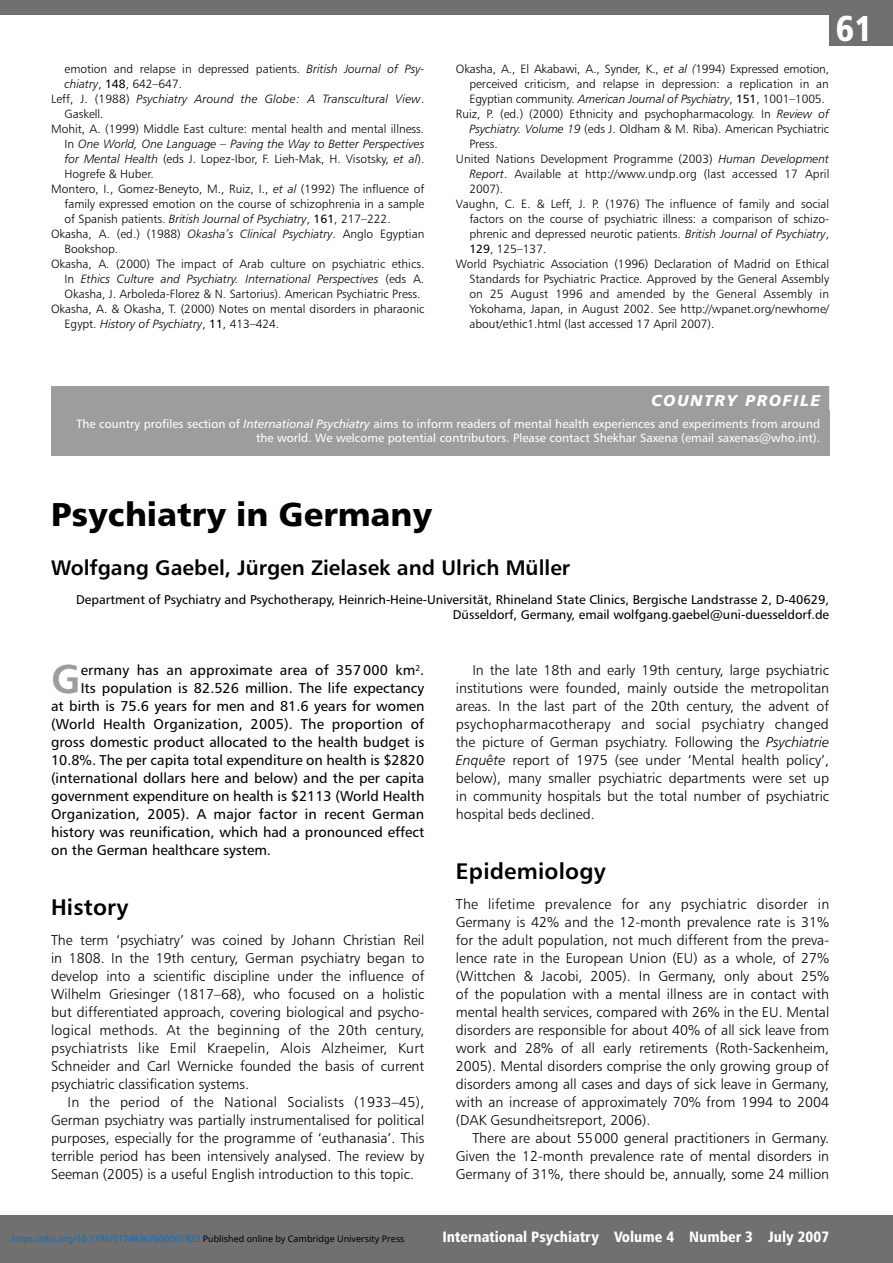
<style>
.page{position:relative;width:893px;height:1263px;background:#fff}
.page>*{position:absolute;margin:0;border:0;box-sizing:border-box;transform-origin:0 0}
.t1{font:40.2px "Humanist 777 BT Bold B";color:#9b9d9e}
.t2{font:36px "Humanist 777 BT Black Condensed B";color:#fff}
.t3{font:33px "Humanist 777 BT Black B";color:#000}
.t4{font:22.5px "Humanist 777 BT Bold B";letter-spacing:.01em;color:#000}
.t5{font:21px "Humanist 777 BT Bold B";color:#000}
.t6{font:15.75px "Humanist 777 BT Black Italic B";letter-spacing:.1em;color:#fff}
.t7{font:15px "Humanist 777 BT Black Condensed B";color:#fff}
.t8{font:14.25px/18px "Humanist 777 BT Light B";color:#000;text-align:justify}
.t9{font:14.25px "Humanist 777 BT Roman B";color:#000}
.t10{font:12.75px/15px "Humanist 777 BT Roman B";color:#000;text-align:right}
.t11{font:12px/15px "Humanist 777 BT Light B";color:#000}
.t12{font:12px "Humanist 777 BT Light Italic B";color:#000}
.t13{font:12px/13.5px "Humanist 777 BT Roman B";color:#fff;text-align:right}
.t14{font:9px "Noto Sans";color:#0172cf}
.s1{font-family:"Humanist 777 BT Light Italic B"}
.s2{font-family:"Humanist 777 BT Roman B"}
.s3{font-family:"Humanist 777 BT Light B"}
.s4{font-family:"Humanist 777 BT Italic B"}
.s5{color:#000}
</style>
<div class="page">
<div style="left:0;top:1215px;width:893px;height:48px;background:#6e7071"></div>
<div style="left:829px;top:0;width:64px;height:46px;background:#6e7071"></div>
<div style="left:0;top:0;width:893px;height:15px;background:#6e7071"></div>
<div style="left:51px;top:386px;width:778px;height:30px;background:#9b9d9e"></div>
<div style="left:51px;top:410px;width:778px;height:45px;background:#9b9d9e"></div>
<p class="t11" style="left:65px;top:61px;width:360px">emotion and relapse in depressed patients. <span class="s1">British Journal of Psy&shy;chiatry</span>, <span class="s2">148</span>, 642–647.</p>
<p class="t12" style="left:51px;top:91px;width:375px"><span class="s3">Leff, J. (1988)</span> Psychiatry Around the Globe: A Transcultural View<span class="s3">.</span></p>
<p class="t11" style="left:51px;top:106px;width:375px;text-indent:14px">Gaskell.<br>Mohit, A. (1999) Middle East culture: mental health and mental illness.</p>
<p class="t12" style="left:65px;top:136px;width:361px"><span class="s3">In</span> One World, One Language – Paving the Way to Better Perspectives</p>
<p class="t11" style="left:65px;top:151px;width:361px"><span class="s1">for Mental Health</span> (eds J. Lopez-Ibor, F. Lieh-Mak, H. Visotsky, <span class="s1">et al</span>).</p>
<p class="t11" style="left:65px;top:166px;width:91px">Hogrefe &amp; Huber.</p>
<p class="t11" style="left:51px;top:181px;width:375px">Montero, I., Gomez-Beneyto, M., Ruiz, I., <span class="s1">et al</span> (1992) The influence of</p>
<p class="t11" style="left:65px;top:196px;width:361px">family expressed emotion on the course of schizophrenia in a sample</p>
<p class="t11" style="left:65px;top:211px;width:328px">of Spanish patients. <span class="s1">British Journal of Psychiatry</span>, <span class="s2">161</span>, 217–222.</p>
<p class="t11" style="left:51px;top:226px;width:375px">Okasha, A. (ed.) (1988) <span class="s1">Okasha’s Clinical Psychiatry</span>. Anglo Egyptian</p>
<p class="t11" style="left:65px;top:241px;width:55px">Bookshop.</p>
<p class="t11" style="left:51px;top:256px;width:375px">Okasha, A. (2000) The impact of Arab culture on psychiatric ethics.</p>
<p class="t12" style="left:65px;top:271px;width:361px"><span class="s3">In</span> Ethics Culture and Psychiatry. International Perspectives <span class="s3">(eds A.</span></p>
<p class="t11" style="left:51px;top:286px;width:375px;text-indent:14px">Okasha, J. Arboleda-Florez &amp; N. Sartorius). American Psychiatric Press.<br>Okasha, A. &amp; Okasha, T. (2000) Notes on mental disorders in pharaonic</p>
<p class="t12" style="left:65px;top:316px;width:216px"><span class="s3">Egypt.</span> History of Psychiatry<span class="s3">,</span> <span class="s2">11</span><span class="s3">, 413–424.</span></p>
<h2 class="t2" style="left:836px;top:6px;width:39px">61</h2>
<p class="t11" style="left:456px;top:61px;width:375px">Okasha, A., El Akabawi, A., Synder, K., <span class="s1">et al (</span>1994) Expressed emotion,</p>
<p class="t11" style="left:469px;top:76px;width:361px">perceived criticism, and relapse in depression: a replication in an</p>
<p class="t11" style="left:469px;top:91px;width:357px">Egyptian community. <span class="s1">American Journal of Psychiatry</span>, <span class="s2">151</span>, 1001–1005.</p>
<p class="t11" style="left:456px;top:106px;width:375px">Ruiz, P. (ed.) (2000) Ethnicity and psychopharmacology. In <span class="s1">Review of</span></p>
<p class="t11" style="left:469px;top:121px;width:361px"><span class="s1">Psychiatry. Volume 19</span> (eds J. Oldham &amp; M. Riba). American Psychiatric</p>
<p class="t11" style="left:469px;top:136px;width:30px">Press.</p>
<p class="t11" style="left:456px;top:151px;width:375px">United Nations Development Programme (2003) <span class="s1">Human Development</span></p>
<p class="t11" style="left:469px;top:166px;width:362px"><span class="s1">Report</span>. Available at http://www.undp.org (last accessed 17 April</p>
<p class="t11" style="left:469px;top:181px;width:35px">2007).</p>
<p class="t11" style="left:456px;top:196px;width:375px">Vaughn, C. E. &amp; Leff, J. P. (1976) The influence of family and social</p>
<p class="t11" style="left:469px;top:211px;width:361px">factors on the course of psychiatric illness: a comparison of schizo-</p>
<p class="t11" style="left:469px;top:226px;width:361px">phrenic and depressed neurotic patients. <span class="s1">British Journal of Psychiatry</span>,</p>
<p class="t11" style="left:469px;top:241px;width:79px"><span class="s2">129</span>, 125–137.</p>
<p class="t11" style="left:456px;top:256px;width:375px">World Psychiatric Association (1996) Declaration of Madrid on Ethical</p>
<p class="t11" style="left:469px;top:271px;width:361px">Standards for Psychiatric Practice. Approved by the General Assembly</p>
<p class="t11" style="left:469px;top:286px;width:361px">on 25 August 1996 and amended by the General Assembly in</p>
<p class="t11" style="left:469px;top:301px;width:361px">Yokohama, Japan, in August 2002. See http://wpanet.org/newhome/</p>
<p class="t11" style="left:469px;top:316px;width:247px">about/ethic1.html (last accessed 17 April 2007).</p>
<p class="t6" style="left:652px;top:390px;width:170px">COUNTRY PROFILE</p>
<p class="t13" style="left:76px;top:417px;width:745px">The country profiles section of <span class="s4">International Psychiatry</span> aims to inform readers of mental health experiences and experiments from around the world. We welcome potential contributors. Please contact Shekhar Saxena (email saxenas@who.int).</p>
<h3 class="t3" style="left:51px;top:493px;width:383px">Psychiatry in Germany</h3>
<h3 class="t5" style="left:51px;top:554px;width:521px">Wolfgang Gaebel, Jürgen Zielasek and Ulrich Müller</h3>
<p class="t10" style="left:76px;top:591px;width:755px">Department of Psychiatry and Psychotherapy, Heinrich-Heine-Universität, Rhineland State Clinics, Bergische Landstrasse 2, D-40629,<br>Düsseldorf, Germany, email wolfgang.gaebel@uni-duesseldorf.de</p>
<h1 class="t1" style="left:51px;top:654px;width:31px">G</h1>
<p class="t9" style="left:81px;top:661px;width:345px">ermany has an approximate area of 357000 km<sup>2</sup>.</p>
<p class="t9" style="left:81px;top:679px;width:345px">Its population is 82.526 million. The life expectancy</p>
<p class="t9" style="left:51px;top:697px;width:375px">at birth is 75.6 years for men and 81.6 years for women</p>
<p class="t9" style="left:51px;top:715px;width:375px">(World Health Organization, 2005). The proportion of</p>
<p class="t9" style="left:51px;top:733px;width:375px">gross domestic product allocated to the health budget is</p>
<p class="t9" style="left:51px;top:751px;width:375px">10.8%. The per capita total expenditure on health is $2820</p>
<p class="t9" style="left:51px;top:769px;width:375px">(international dollars here and below) and the per capita</p>
<p class="t9" style="left:51px;top:787px;width:375px">government expenditure on health is $2113 (World Health</p>
<p class="t9" style="left:51px;top:805px;width:375px">Organization, 2005). A major factor in recent German</p>
<p class="t9" style="left:51px;top:823px;width:375px">history was reunification, which had a pronounced effect</p>
<p class="t9" style="left:51px;top:841px;width:222px">on the German healthcare system.</p>
<h3 class="t4" style="left:51px;top:893px;width:79px">History</h3>
<p class="t8" style="left:51px;top:931px;width:375px">The term ‘psychiatry’ was coined by Johann Christian Reil in 1808. In the 19th century, German psychiatry began to develop into a scientific discipline under the influence of Wilhelm Griesinger (1817–68), who focused on a holistic but differentiated approach, covering biological and psycho&shy;logical methods. At the beginning of the 20th century, psychiatrists like Emil Kraepelin, Alois Alzheimer, Kurt Schneider and Carl Wernicke founded the basis of current psychiatric classification systems.</p>
<p class="t8" style="left:51px;top:1093px;width:375px;text-indent:16px">In the period of the National Socialists (1933–45), German psychiatry was partially instrumentalised for political purposes, especially for the programme of ‘euthanasia’. This terrible period has been intensively analysed. The review by Seeman (2005) is a useful English introduction to this topic.</p>
<p class="t8" style="left:456px;top:660px;width:375px;text-indent:16px">In the late 18th and early 19th century, large psychiatric institutions were founded, mainly outside the metropolitan areas. In the last part of the 20th century, the advent of psycho-pharmacotherapy and social psychiatry changed the picture of German psychiatry. Following the <span class="s1">Psychiatrie Enquête</span> report of 1975 (see under ‘Mental health policy’, below), many smaller psychiatric departments were set up in community hospitals but the total number of psychiatric hospital beds declined.</p>
<h3 class="t4" style="left:456px;top:857px;width:151px">Epidemiology</h3>
<p class="t8" style="left:456px;top:894px;width:375px">The lifetime prevalence for any psychiatric disorder in Germany is 42% and the 12-month prevalence rate is 31% for the adult population, not much different from the preva&shy;lence rate in the European Union (EU) as a whole, of 27% (Wittchen &amp; Jacobi, 2005). In Germany, only about 25% of the population with a mental illness are in contact with mental health services, compared with 26% in the EU. Mental disorders are responsible for about 40% of all sick leave from work and 28% of all early retirements (Roth-Sackenheim, 2005). Mental disorders comprise the only growing group of disorders among all cases and days of sick leave in Germany, with an increase of approximately 70% from 1994 to 2004 (DAK Gesundheitsreport, 2006).</p>
<p class="t8" style="left:456px;top:1128px;width:375px;text-indent:17px">There are about 55000 general practitioners in Germany.<br>Given the 12-month prevalence rate of mental disorders in Germany of 31%, there should be, annually, some 24 million</p>
<p class="t14" style="left:12px;top:1232px;width:394px">https://doi.org/10.1192/S1749367600001922 <span class="s5">Published online by Cambridge University Press</span></p>
<p class="t7" style="left:442px;top:1227px;width:388px">International Psychiatry Volume 4 Number 3 July 2007</p>
</div>
